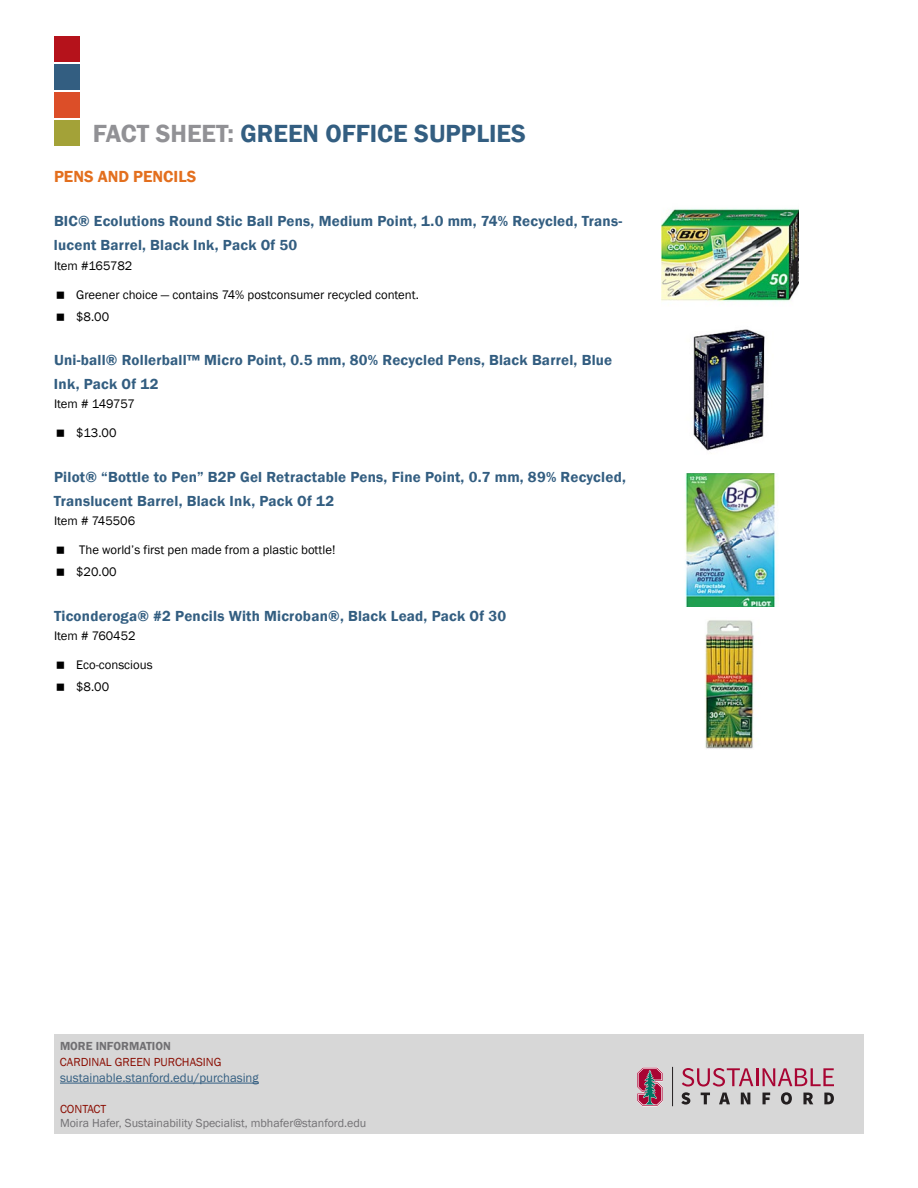
<style>
.page{position:relative;width:918px;height:1188px;background:#fff}
.page>*{position:absolute;margin:0;border:0;box-sizing:border-box;transform-origin:0 0}
.t1{font:600 25.5px "Franklin Gothic";color:#335e81}
.t2{font:600 16.5px "Franklin Gothic";color:#e36f1e}
.t3{font:600 15px/24px "Franklin Gothic";letter-spacing:.015em;color:#335e81}
.t4{font:12.75px/22.2px "Franklin Gothic";color:#000}
.t5{font:12.75px "Franklin Gothic";color:#335e81}
.t6{font:12px "Franklin Gothic";color:#717073}
.t7{font:12px "Franklin Gothic";color:#8b0f04}
.t8{font:600 12px "Franklin Gothic";color:#717073}
.s1{color:#919195}
</style>
<div class="page">
<div style="left:54px;top:93px;width:26px;height:25px;background:#dc4e28"></div>
<div style="left:54px;top:37px;width:26px;height:25px;background:#b5121b"></div>
<div style="left:54px;top:65px;width:26px;height:25px;background:#335e81"></div>
<div style="left:54px;top:121px;width:26px;height:25px;background:#a3a238"></div>
<div style="left:54px;top:1035px;width:810px;height:99px;background:#d7d7d7"></div>
<hr style="left:60px;top:1083px;width:199px;height:1px;background:#335e81">
<svg style="left:681px;top:1068px;width:153px;height:37px"></svg>
<hr style="left:672px;top:1067px;width:1px;height:39px;background:#231f20">
<svg style="left:637px;top:1067px;width:26px;height:39px"></svg>
<img style="left:693px;top:329px;width:72px;height:122px">
<img style="left:685px;top:474px;width:93px;height:132px">
<img style="left:705px;top:620px;width:49px;height:129px">
<img style="left:662px;top:208px;width:136px;height:94px">
<h1 class="t1" style="left:93px;top:118px;width:435px"><span class="s1">fact sheet:</span> Green Office supplies</h1>
<p class="t2" style="left:54px;top:166px;width:109px">Pens and pencils</p>
<p class="t3" style="left:54px;top:209px;width:570px">BIC® Ecolutions Round Stic Ball Pens, Medium Point, 1.0 mm, 74% Recycled, Trans&shy;lucent Barrel, Black Ink, Pack Of 50</p>
<p class="t4" style="left:54px;top:254px;width:80px">Item #165782</p>
<p class="t4" style="left:76px;top:283px;width:344px">Greener choice — contains 74% postconsumer recycled content. $8.00</p>
<p class="t3" style="left:54px;top:348px;width:560px">Uni-ball® Rollerball™ Micro Point, 0.5 mm, 80% Recycled Pens, Black Barrel, Blue<br>Ink, Pack Of 12</p>
<p class="t4" style="left:54px;top:393px;width:82px">Item # 149757</p>
<p class="t4" style="left:76px;top:422px;width:42px">$13.00</p>
<p class="t3" style="left:54px;top:465px;width:573px">Pilot® “Bottle to Pen” B2P Gel Retractable Pens, Fine Point, 0.7 mm, 89% Recycled,<br>Translucent Barrel, Black Ink, Pack Of 12</p>
<p class="t4" style="left:54px;top:510px;width:83px">Item # 745506</p>
<p class="t4" style="left:76px;top:539px;width:261px">The world’s first pen made from a plastic bottle! $20.00</p>
<p class="t3" style="left:54px;top:604px;width:454px">Ticonderoga® #2 Pencils With Microban®, Black Lead, Pack Of 30</p>
<p class="t4" style="left:54px;top:625px;width:83px">Item # 760452</p>
<p class="t4" style="left:76px;top:654px;width:78px">Eco-conscious $8.00</p>
<p class="t8" style="left:60px;top:1039px;width:112px">MORE INFORMATION</p>
<p class="t7" style="left:60px;top:1055px;width:163px">cardinal green Purchasing</p>
<p class="t5" style="left:60px;top:1070px;width:200px">sustainable.stanford.edu/purchasing</p>
<p class="t7" style="left:60px;top:1101px;width:46px">Co ntact</p>
<p class="t6" style="left:60px;top:1116px;width:308px">Moira Hafer, Sustainability Specialist, mbhafer@stanford.edu</p>
</div>
